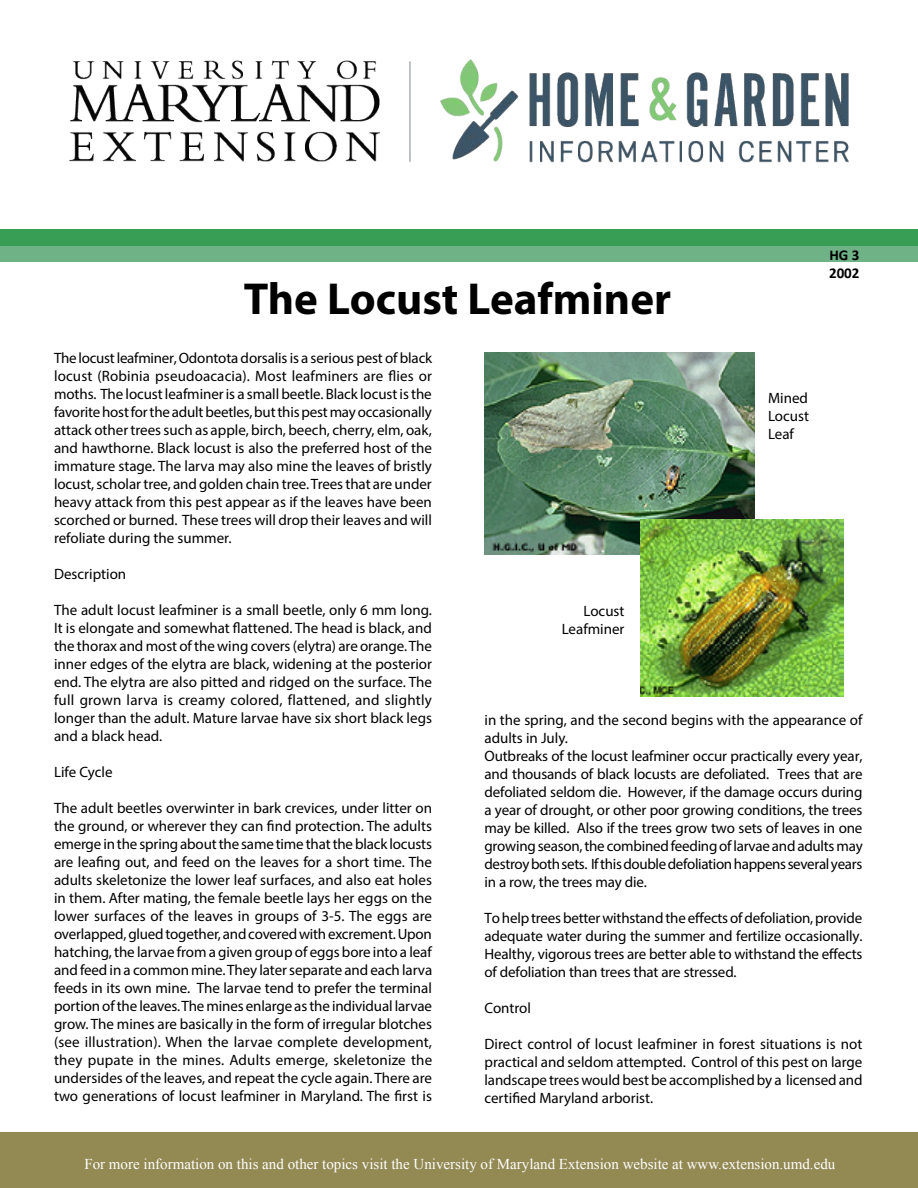
<style>
.page{position:relative;width:918px;height:1188px;background:#fff}
.page>*{position:absolute;margin:0;border:0;box-sizing:border-box;transform-origin:0 0}
.t1{font:700 45px "Myriad Pro";color:#000}
.t2{font:15px/18px "Myriad Pro";letter-spacing:-.01em;color:#000;text-align:justify}
.t3{font:15px "Times New Roman";color:#fff}
.t4{font:700 15px/18px "Calibri";color:#000}
</style>
<div class="page">
<img style="left:484px;top:352px;width:270px;height:203px">
<img style="left:640px;top:520px;width:204px;height:176px">
<div style="left:0;top:245px;width:918px;height:17px;background:#6eb286"></div>
<div style="left:0;top:229px;width:918px;height:16px;background:#389e56"></div>
<div style="left:1px;top:1133px;width:917px;height:55px;background:#938953"></div>
<img style="left:69px;top:59px;width:780px;height:104px">
<h1 class="t1" style="left:244px;top:269px;width:429px">The Locust Leafminer</h1>
<p class="t4" style="left:829px;top:246px;width:32px">HG 3<br>2002</p>
<p class="t2" style="left:54px;top:348px;width:380px">The locust leafminer, Odontota dorsalis is a serious pest of black locust (Robinia pseudoacacia). Most leafminers are flies or moths. The locust leafminer is a small beetle. Black locust is the favorite host for the adult beetles, but this pest may occasionally attack other trees such as apple, birch, beech, cherry, elm, oak, and hawthorne. Black locust is also the preferred host of the immature stage. The larva may also mine the leaves of bristly locust, scholar tree, and golden chain tree. Trees that are under heavy attack from this pest appear as if the leaves have been scorched or burned. These trees will drop their leaves and will refoliate during the summer.</p>
<p class="t2" style="left:54px;top:564px;width:74px">Description</p>
<p class="t2" style="left:54px;top:600px;width:380px">The adult locust leafminer is a small beetle, only 6 mm long.<br>It is elongate and somewhat flattened. The head is black, and the thorax and most of the wing covers (elytra) are orange. The inner edges of the elytra are black, widening at the posterior end. The elytra are also pitted and ridged on the surface. The full grown larva is creamy colored, flattened, and slightly longer than the adult. Mature larvae have six short black legs and a black head.</p>
<p class="t2" style="left:54px;top:762px;width:60px">Life Cycle</p>
<p class="t2" style="left:54px;top:798px;width:380px">The adult beetles overwinter in bark crevices, under litter on the ground, or wherever they can find protection. The adults emerge in the spring about the same time that the black locusts are leafing out, and feed on the leaves for a short time. The adults skeletonize the lower leaf surfaces, and also eat holes in them. After mating, the female beetle lays her eggs on the lower surfaces of the leaves in groups of 3-5. The eggs are overlapped, glued together, and covered with excrement. Upon hatching, the larvae from a given group of eggs bore into a leaf and feed in a common mine. They later separate and each larva feeds in its own mine. The larvae tend to prefer the terminal portion of the leaves. The mines enlarge as the individual larvae grow. The mines are basically in the form of irregular blotches (see illustration). When the larvae complete development, they pupate in the mines. Adults emerge, skeletonize the undersides of the leaves, and repeat the cycle again. There are two generations of locust leafminer in Maryland. The first is</p>
<p class="t2" style="left:562px;top:602px;width:64px;text-align:right">Locust<br>Leafminer</p>
<p class="t2" style="left:768px;top:389px;width:42px">Mined Locust Leaf</p>
<p class="t2" style="left:484px;top:711px;width:380px;text-align:left">in the spring, and the second begins with the appearance of adults in July.<br>Outbreaks of the locust leafminer occur practically every year, and thousands of black locusts are defoliated. Trees that are defoliated seldom die. However, if the damage occurs during a year of drought, or other poor growing conditions, the trees may be killed. Also if the trees grow two sets of leaves in one growing season, the combined feeding of larvae and adults may destroy both sets. If this double defoliation happens several years in a row, the trees may die.</p>
<p class="t2" style="left:484px;top:909px;width:380px">To help trees better withstand the effects of defoliation, provide adequate water during the summer and fertilize occasionally.<br>Healthy, vigorous trees are better able to withstand the effects of defoliation than trees that are stressed.</p>
<p class="t2" style="left:484px;top:999px;width:48px">Control</p>
<p class="t2" style="left:484px;top:1035px;width:379px">Direct control of locust leafminer in forest situations is not practical and seldom attempted. Control of this pest on large landscape trees would best be accomplished by a licensed and certified Maryland arborist.</p>
<p class="t3" style="left:84px;top:1154px;width:752px">For more information on this and other topics visit the University of Maryland Extension website at www.extension.umd.edu</p>
</div>
